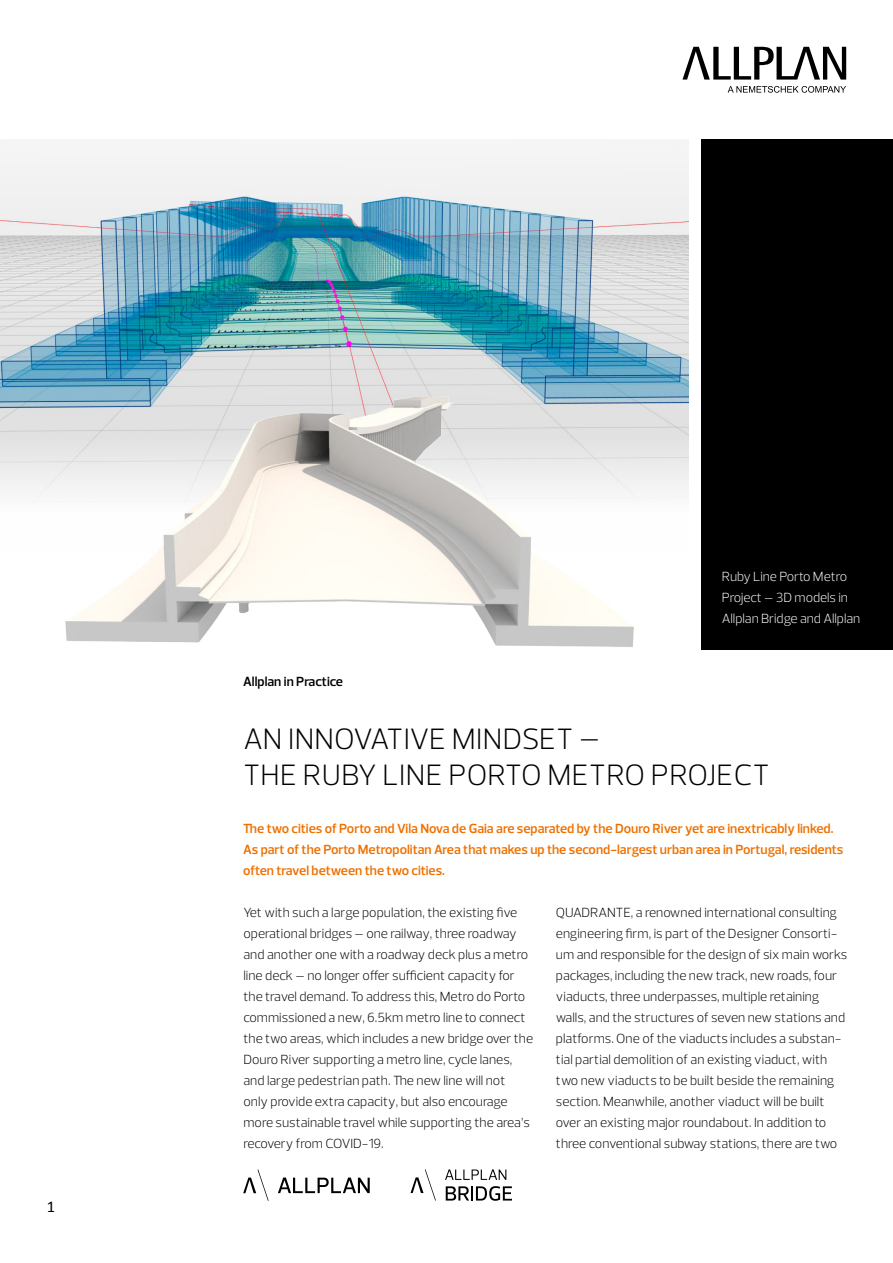
<style>
.page{position:relative;width:893px;height:1263px;background:#fff}
.page>*{position:absolute;margin:0;border:0;box-sizing:border-box;transform-origin:0 0}
.titel{font:300 30px/36px "Prelo";letter-spacing:.015em;color:#000}
.t1{font:16.5px "Calibri";color:#000}
.fließtext{font:300 13.5px/21px "Prelo";color:#000}
.Intro_ING{font:600 13.5px/21px "Prelo";color:#ee7100}
.fließtext-2{font:300 13.5px/21px "Prelo";letter-spacing:-.005em;color:#fff}
.Dachzeile{font:600 13.5px "Prelo";color:#000}
</style>
<div class="page">
<div style="left:702px;top:139px;width:191px;height:510px;background:#000"></div>
<svg style="left:278px;top:1177px;width:92px;height:16px"></svg>
<svg style="left:243px;top:1169px;width:26px;height:32px"></svg>
<svg style="left:445px;top:1169px;width:61px;height:11px"></svg>
<svg style="left:446px;top:1186px;width:66px;height:15px"></svg>
<svg style="left:410px;top:1169px;width:26px;height:31px"></svg>
<svg style="left:682px;top:47px;width:164px;height:33px"></svg>
<svg style="left:728px;top:86px;width:118px;height:7px"></svg>
<img style="left:0;top:139px;width:689px;height:360px">
<img style="left:42px;top:376px;width:617px;height:271px">
<p class="t1" style="left:47px;top:1197px;width:10px">1</p>
<p class="Dachzeile" style="left:243px;top:673px;width:101px">Allplan in Practice</p>
<p class="fließtext-2" style="left:722px;top:566px;width:140px">Ruby Line Porto Metro<br>Project – 3D models in<br>Allplan Bridge and Allplan</p>
<p class="titel" style="left:243px;top:721px;width:528px">AN INNOVATIVE MINDSET –<br>THE RUBY LINE PORTO METRO PROJECT</p>
<p class="Intro_ING" style="left:243px;top:818px;width:602px">The two cities of Porto and Vila Nova de Gaia are separated by the Douro River yet are inextricably linked.<br>As part of the Porto Metropolitan Area that makes up the second-largest urban area in Portugal, residents often travel between the two cities.</p>
<p class="fließtext" style="left:243px;top:902px;width:291px">Yet with such a large population, the existing five operational bridges – one railway, three roadway and another one with a roadway deck plus a metro line deck – no longer offer sufficient capacity for the travel demand. To address this, Metro do Porto commissioned a new, 6.5km metro line to connect the two areas, which includes a new bridge over the Douro River supporting a metro line, cycle lanes, and large pedestrian path. The new line will not only provide extra capacity, but also encourage more sustainable travel while supporting the area’s recovery from COVID-19.</p>
<p class="fließtext" style="left:556px;top:902px;width:293px">QUADRANTE, a renowned international consulting engineering firm, is part of the Designer Consorti&shy;um and responsible for the design of six main works packages, including the new track, new roads, four viaducts, three underpasses, multiple retaining walls, and the structures of seven new stations and platforms. One of the viaducts includes a substan&shy;tial partial demolition of an existing viaduct, with two new viaducts to be built beside the remaining section. Meanwhile, another viaduct will be built over an existing major roundabout. In addition to three conventional subway stations, there are two</p>
</div>
